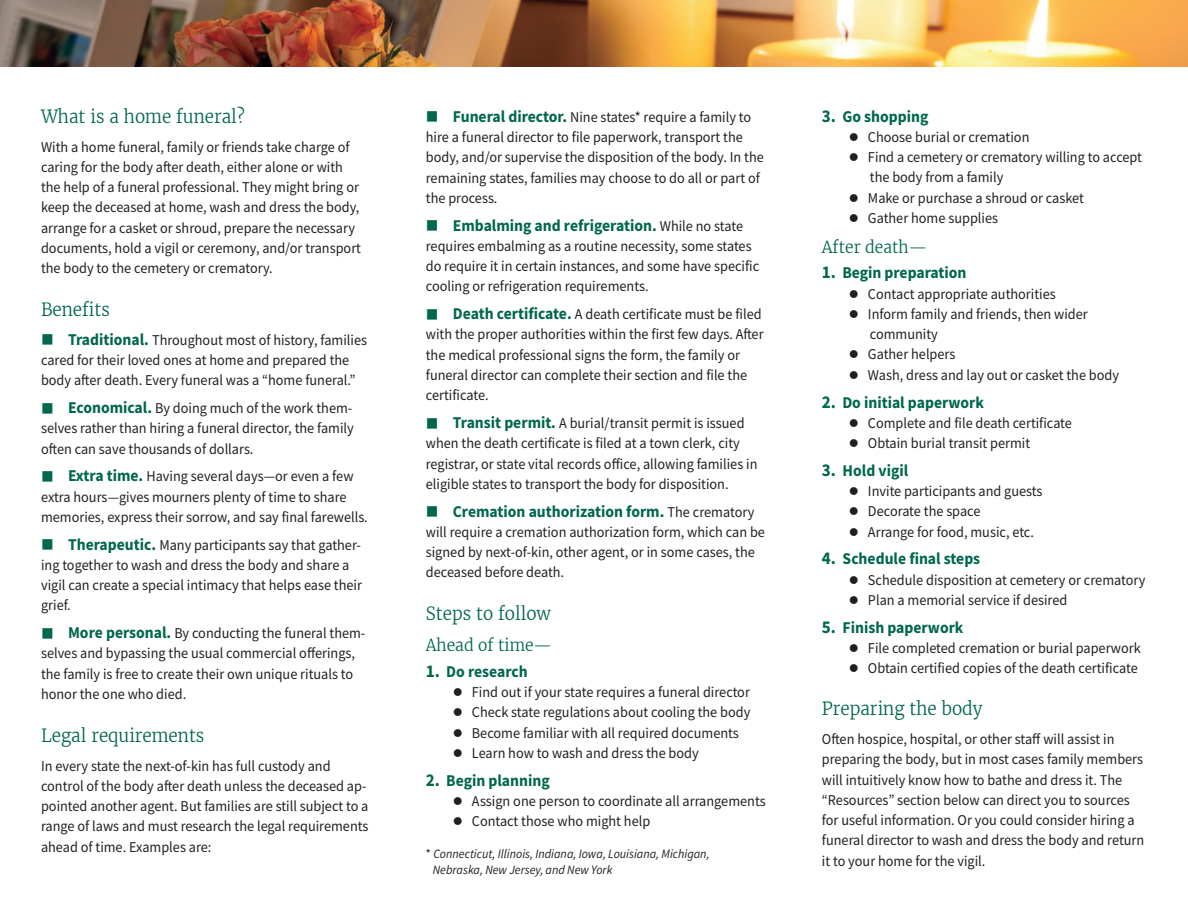
<style>
.page{position:relative;width:1188px;height:918px;background:#fff}
.page>*{position:absolute;margin:0;border:0;box-sizing:border-box;transform-origin:0 0}
.t1{font:300 18px "Merriweather";color:#01674d;scale:.95 1}
.t2{font:700 16.5px "Source Sans Pro";color:#01674d;scale:.95 1}
.t3{font:300 16.5px "Merriweather";color:#01674d;scale:.95 1}
.t4{font:15px/20.2px "Source Sans Pro";color:#231f20;scale:.95 1}
.t5{font:italic 12.75px/15.8px "Source Sans Pro";color:#231f20;scale:.95 1}
.s1{color:#01674d}
.s2{font-weight:700;font-size:16.5px;color:#01674d}
.s3{font-weight:400;font-size:15px;color:#231f20}
.s4{font-size:18px}
.s5{font-style:normal}
</style>
<div class="page">
<img style="left:0;top:0;width:1188px;height:67px">
<p class="t1" style="left:41px;top:105px;width:216px">What is a home funeral?</p>
<p class="t4" style="left:41px;top:136px;width:338px">With a home funeral, family or friends take charge of caring for the body after death, either alone or with the help of a funeral professional. They might bring or keep the deceased at home, wash and dress the body, arrange for a casket or shroud, prepare the necessary documents, hold a vigil or ceremony, and/or transport the body to the cemetery or crematory.</p>
<p class="t1" style="left:41px;top:298px;width:74px">Benefits</p>
<p class="t4" style="left:41px;top:330px;width:345px"><span class="s1">■</span> <span class="s2">Traditional.</span> Throughout most of history, families cared for their loved ones at home and prepared the body after death. Every funeral was a “home funeral.”</p>
<p class="t4" style="left:41px;top:398px;width:331px;text-align:justify"><span class="s1">■</span> <span class="s2">Economical.</span> By doing much of the work them&shy;selves rather than hiring a funeral director, the family often can save thousands of dollars.</p>
<p class="t4" style="left:41px;top:466px;width:346px"><span class="s1">■</span> <span class="s2">Extra time.</span> Having several days—or even a few extra hours—gives mourners plenty of time to share memories, express their sorrow, and say final farewells.</p>
<p class="t4" style="left:41px;top:534px;width:339px"><span class="s1">■</span> <span class="s2">Therapeutic.</span> Many participants say that gather&shy;ing together to wash and dress the body and share a vigil can create a special intimacy that helps ease their grief.</p>
<p class="t4" style="left:41px;top:623px;width:343px"><span class="s1">■</span> <span class="s2">More personal.</span> By conducting the funeral them&shy;selves and bypassing the usual commercial offerings, the family is free to create their own unique rituals to honor the one who died.</p>
<p class="t1" style="left:41px;top:724px;width:174px">Legal requirements</p>
<p class="t4" style="left:41px;top:755px;width:346px">In every state the next-of-kin has full custody and control of the body after death unless the deceased ap&shy;pointed another agent. But families are still subject to a range of laws and must research the legal requirements ahead of time. Examples are:</p>
<p class="t4" style="left:426px;top:107px;width:357px"><span class="s1">■</span> <span class="s2">Funeral director.</span> Nine states* require a family to hire a funeral director to file paperwork, transport the body, and/or supervise the disposition of the body. In the remaining states, families may choose to do all or part of the process.</p>
<p class="t2" style="left:426px;top:214px;width:335px">■ Embalming and refrigeration. <span class="s3">While no state</span></p>
<p class="t4" style="left:426px;top:236px;width:353px">requires embalming as a routine necessity, some states do require it in certain instances, and some have specific cooling or refrigeration requirements.</p>
<p class="t4" style="left:426px;top:304px;width:357px"><span class="s1">■</span> <span class="s2">Death certificate.</span> A death certificate must be filed with the proper authorities within the first few days. After the medical professional signs the form, the family or funeral director can complete their section and file the certificate.</p>
<p class="t4" style="left:426px;top:413px;width:351px"><span class="s1">■</span> <span class="s2">Transit permit.</span> A burial/transit permit is issued when the death certificate is filed at a town clerk, city registrar, or state vital records office, allowing families in eligible states to transport the body for disposition.</p>
<p class="t2" style="left:426px;top:500px;width:347px">■ Cremation authorization form. <span class="s3">The crematory</span></p>
<p class="t4" style="left:426px;top:522px;width:359px">will require a cremation authorization form, which can be signed by next-of-kin, other agent, or in some cases, the deceased before death.</p>
<p class="t1" style="left:426px;top:602px;width:133px">Steps to follow</p>
<p class="t3" style="left:426px;top:635px;width:134px">Ahead of time—</p>
<p class="t2" style="left:426px;top:660px;width:109px"><span class="s4">1.</span> Do research</p>
<p class="t4" style="left:453px;top:682px;width:314px">● Find out if your state requires a funeral director</p>
<p class="t4" style="left:453px;top:702px;width:315px">● Check state regulations about cooling the body</p>
<p class="t4" style="left:453px;top:722px;width:303px">● Become familiar with all required documents</p>
<p class="t4" style="left:453px;top:743px;width:260px">● Learn how to wash and dress the body</p>
<p class="t2" style="left:426px;top:769px;width:132px"><span class="s4">2.</span> Begin planning</p>
<p class="t4" style="left:453px;top:791px;width:331px">● Assign one person to coordinate all arrangements</p>
<p class="t4" style="left:453px;top:811px;width:209px">● Contact those who might help</p>
<p class="t5" style="left:433px;top:846px;width:293px;text-indent:-7px"><span class="s5">*</span> Connecticut, Illinois, Indiana, Iowa, Louisiana, Michigan,<br>Nebraska, New Jersey, and New York</p>
<p class="t2" style="left:822px;top:105px;width:114px"><span class="s4">3.</span> Go shopping</p>
<p class="t4" style="left:849px;top:127px;width:192px">● Choose burial or cremation</p>
<p class="t4" style="left:870px;top:147px;width:288px;text-indent:-21px">● Find a cemetery or crematory willing to accept the body from a family</p>
<p class="t4" style="left:849px;top:187px;width:249px">● Make or purchase a shroud or casket</p>
<p class="t4" style="left:849px;top:208px;width:159px">● Gather home supplies</p>
<p class="t3" style="left:822px;top:237px;width:112px">After death—</p>
<p class="t2" style="left:822px;top:262px;width:154px"><span class="s4">1.</span> Begin preparation</p>
<p class="t4" style="left:849px;top:284px;width:219px">● Contact appropriate authorities</p>
<p class="t4" style="left:870px;top:304px;width:231px;text-indent:-21px">● Inform family and friends, then wider community</p>
<p class="t4" style="left:849px;top:344px;width:114px">● Gather helpers</p>
<p class="t4" style="left:849px;top:365px;width:286px">● Wash, dress and lay out or casket the body</p>
<p class="t2" style="left:822px;top:391px;width:172px"><span class="s4">2.</span> Do initial paperwork</p>
<p class="t4" style="left:849px;top:413px;width:236px">● Complete and file death certificate</p>
<p class="t4" style="left:849px;top:433px;width:192px">● Obtain burial transit permit</p>
<p class="t2" style="left:822px;top:459px;width:92px"><span class="s4">3.</span> Hold vigil</p>
<p class="t4" style="left:849px;top:481px;width:205px">● Invite participants and guests</p>
<p class="t4" style="left:849px;top:501px;width:140px">● Decorate the space</p>
<p class="t4" style="left:849px;top:521px;width:196px">● Arrange for food, music, etc.</p>
<p class="t2" style="left:822px;top:548px;width:168px"><span class="s4">4.</span> Schedule final steps</p>
<p class="t4" style="left:849px;top:569px;width:314px">● Schedule disposition at cemetery or crematory</p>
<p class="t4" style="left:849px;top:590px;width:232px">● Plan a memorial service if desired</p>
<p class="t2" style="left:822px;top:616px;width:151px"><span class="s4">5.</span> Finish paperwork</p>
<p class="t4" style="left:849px;top:638px;width:309px">● File completed cremation or burial paperwork</p>
<p class="t4" style="left:849px;top:658px;width:306px">● Obtain certified copies of the death certificate</p>
<p class="t1" style="left:822px;top:698px;width:171px">Preparing the body</p>
<p class="t4" style="left:822px;top:729px;width:341px">Often hospice, hospital, or other staff will assist in preparing the body, but in most cases family members will intuitively know how to bathe and dress it. The “Resources” section below can direct you to sources for useful information. Or you could consider hiring a funeral director to wash and dress the body and return it to your home for the vigil.</p>
</div>
